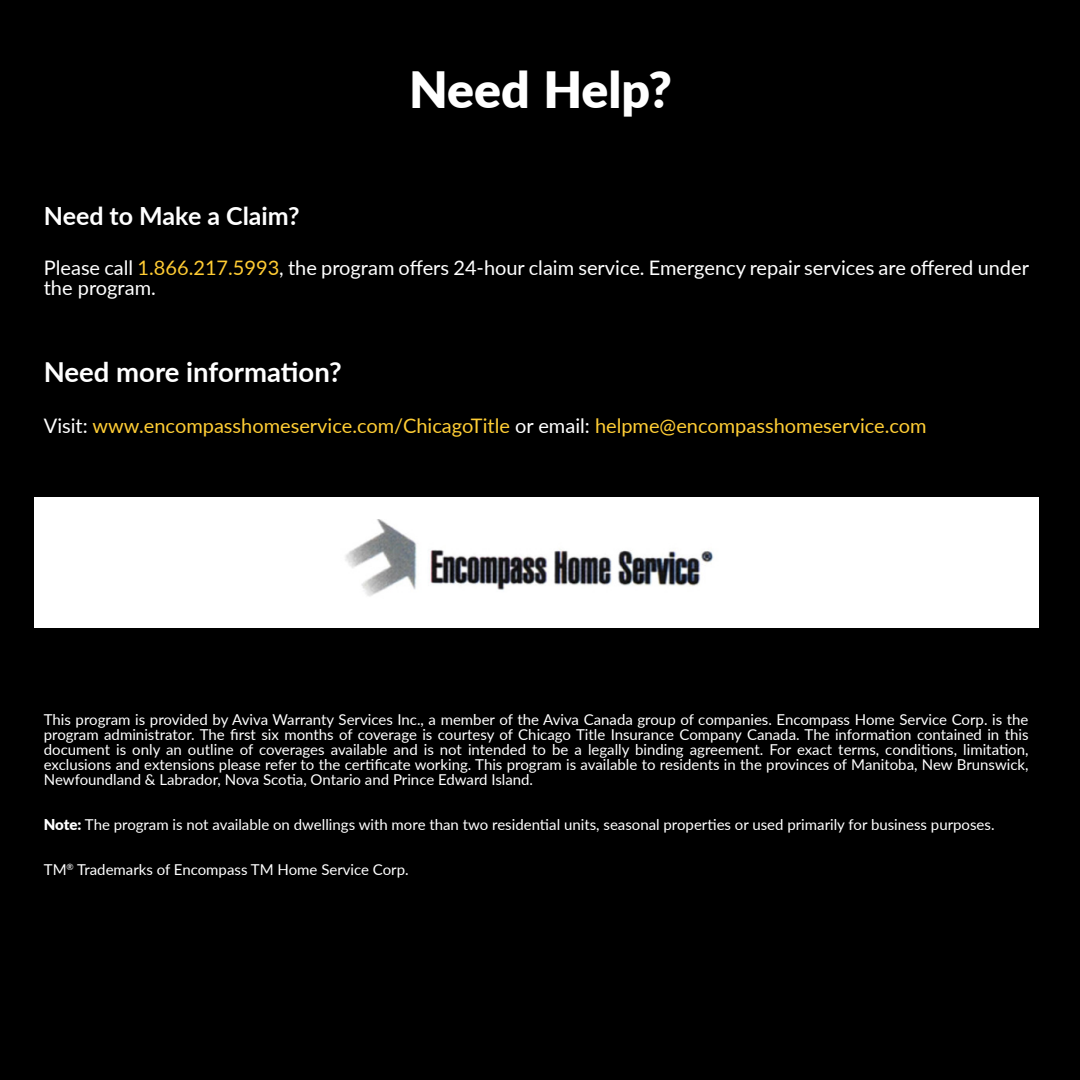
<style>
.page{position:relative;width:1080px;height:1080px;background:#000}
.page>*{position:absolute;margin:0;border:0;box-sizing:border-box;transform-origin:0 0}
.t1{font:900 50px "Lato";color:#fff}
.t2{font:700 27.5px "Lato";color:#fff}
.t3{font:700 25px "Lato";color:#fff}
.t4{font:20px/20px "Lato";color:#fff}
.t5{font:20px "Lato";color:#ffce35}
.t6{font:15px/15px "Lato";color:#fff;text-align:justify}
.s1{color:#fc3}
.s2{color:#fff}
.s3{font-weight:900}
</style>
<div class="page">
<div style="left:34px;top:497px;width:1005px;height:131px;background:#fff"></div>
<img style="left:345px;top:519px;width:369px;height:78px">
<h1 class="t1" style="left:409px;top:52px;width:264px">Need Help?</h1>
<h3 class="t3" style="left:44px;top:197px;width:257px">Need to Make a Claim?</h3>
<h3 class="t4" style="left:44px;top:257px;width:987px">Please call <span class="s1">1.866.217.5993</span>, the program offers 24-hour claim service. Emergency repair services are offered under the program.</h3>
<h2 class="t2" style="left:44px;top:352px;width:300px">Need more information?</h2>
<h3 class="t5" style="left:44px;top:411px;width:884px"><span class="s2">Visit:</span> www.encompasshomeservice.com/ChicagoTitle <span class="s2">or email:</span> helpme@encompasshomeservice.com</h3>
<p class="t6" style="left:44px;top:711px;width:986px">This program is provided by Aviva Warranty Services Inc., a member of the Aviva Canada group of companies. Encompass Home Service Corp. is the program administrator. The first six months of coverage is courtesy of Chicago Title Insurance Company Canada. The information contained in this document is only an outline of coverages available and is not intended to be a legally binding agreement. For exact terms, conditions, limitation, exclusions and extensions please refer to the certificate working. This program is available to residents in the provinces of Manitoba, New Brunswick, Newfoundland &amp; Labrador, Nova Scotia, Ontario and Prince Edward Island.</p>
<p class="t6" style="left:44px;top:816px;width:952px"><span class="s3">Note:</span> The program is not available on dwellings with more than two residential units, seasonal properties or used primarily for business purposes.</p>
<p class="t6" style="left:44px;top:861px;width:366px">TM<sup>®</sup> Trademarks of Encompass TM Home Service Corp.</p>
</div>
